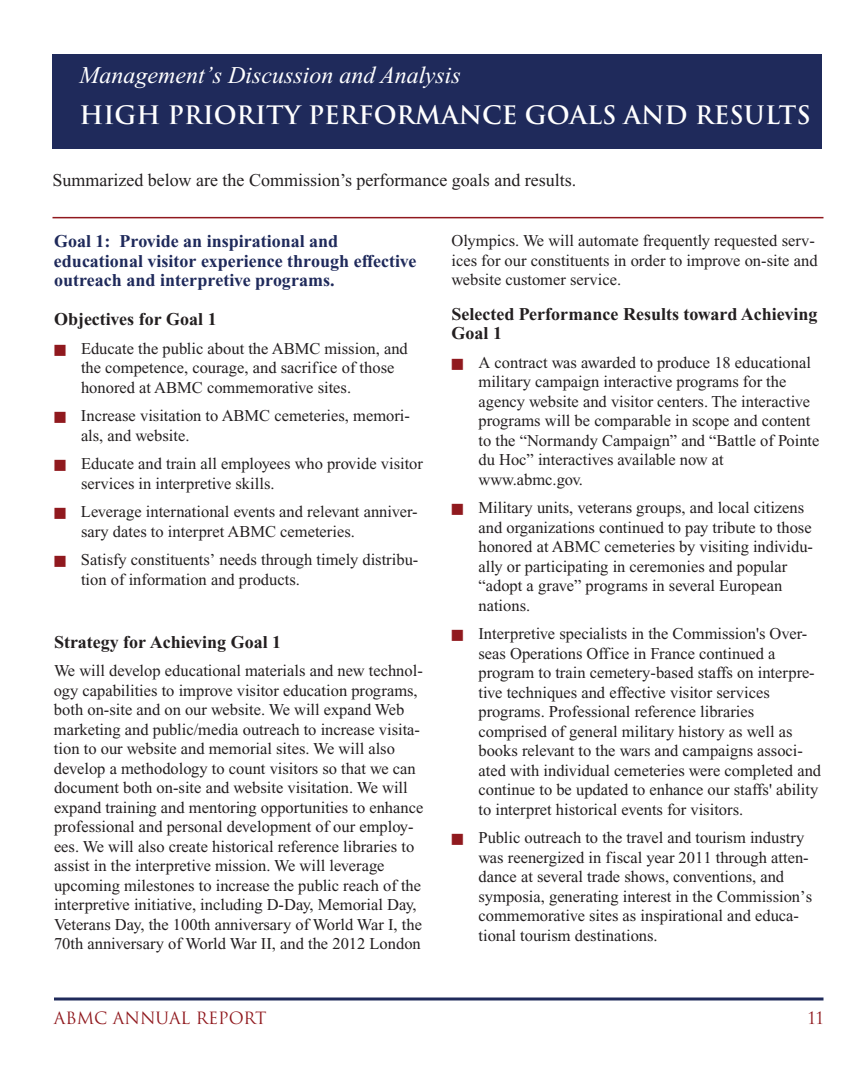
<style>
.page{position:relative;width:864px;height:1080px;background:#fff}
.page>*{position:absolute;margin:0;border:0;box-sizing:border-box;transform-origin:0 0}
.t1{font:700 24.75px "Trajan";color:#fff}
.t2{font:italic 24px "Times New Roman";color:#fff}
.t3{font:700 18px/19.5px "Times New Roman";color:#1f2a5b}
.t4{font:700 18px/19.5px "Times New Roman";color:#231f20}
.t5{font:18px "Times New Roman";color:#231f20}
.t6{font:16.5px/19.5px "Times New Roman";color:#231f20}
.t7{font:16.5px "Trajan";color:#90191e}
.s1{color:#90191e}
</style>
<div class="page">
<hr style="left:54px;top:998px;width:770px;height:2px;background:#1f2a5b">
<div style="left:52px;top:54px;width:770px;height:94px;background:#1f2a5b"></div>
<hr style="left:52px;top:217px;width:772px;height:1px;background:#90191e">
<h2 class="t2" style="left:80px;top:67px;width:383px">Management’s Discussion and Analysis</h2>
<h1 class="t1" style="left:80px;top:101px;width:733px">HIGH PRIORITY PERFORMANCE GOALS AND RESULTS</h1>
<p class="t5" style="left:52px;top:174px;width:525px">Summarized below are the Commission’s performance goals and results.</p>
<p class="t3" style="left:54px;top:234px;width:364px">Goal 1: Provide an inspirational and educational visitor experience through effective outreach and interpretive programs.</p>
<p class="t4" style="left:54px;top:312px;width:164px">Objectives for Goal 1</p>
<p class="t6" style="left:81px;top:340px;width:328px;text-indent:-27px"><span class="s1">■</span> Educate the public about the ABMC mission, and the competence, courage, and sacrifice of those honored at ABMC commemorative sites.</p>
<p class="t6" style="left:81px;top:408px;width:331px;text-indent:-27px"><span class="s1">■</span> Increase visitation to ABMC cemeteries, memori&shy;als, and website.</p>
<p class="t6" style="left:81px;top:455px;width:344px;text-indent:-27px"><span class="s1">■</span> Educate and train all employees who provide visitor services in interpretive skills.</p>
<p class="t6" style="left:81px;top:503px;width:338px;text-indent:-27px"><span class="s1">■</span> Leverage international events and relevant anniver&shy;sary dates to interpret ABMC cemeteries.</p>
<p class="t6" style="left:81px;top:551px;width:339px;text-indent:-27px"><span class="s1">■</span> Satisfy constituents’ needs through timely distribu&shy;tion of information and products.</p>
<p class="t4" style="left:54px;top:634px;width:229px">Strategy for Achieving Goal 1</p>
<p class="t6" style="left:54px;top:662px;width:371px">We will develop educational materials and new technol&shy;ogy capabilities to improve visitor education programs, both on-site and on our website. We will expand Web marketing and public/media outreach to increase visita&shy;tion to our website and memorial sites. We will also develop a methodology to count visitors so that we can document both on-site and website visitation. We will expand training and mentoring opportunities to enhance professional and personal development of our employ&shy;ees. We will also create historical reference libraries to assist in the interpretive mission. We will leverage upcoming milestones to increase the public reach of the interpretive initiative, including D-Day, Memorial Day, Veterans Day, the 100th anniversary of World War I, the 70th anniversary of World War II, and the 2012 London</p>
<p class="t6" style="left:452px;top:233px;width:368px">Olympics. We will automate frequently requested serv&shy;ices for our constituents in order to improve on-site and website customer service.</p>
<p class="t4" style="left:451px;top:306px;width:367px">Selected Performance Results toward Achieving<br>Goal 1</p>
<p class="t6" style="left:478px;top:354px;width:343px;text-indent:-27px"><span class="s1">■</span> A contract was awarded to produce 18 educational military campaign interactive programs for the agency website and visitor centers. The interactive programs will be comparable in scope and content to the “Normandy Campaign” and “Battle of Pointe du Hoc” interactives available now at www.abmc.gov.</p>
<p class="t6" style="left:478px;top:499px;width:336px;text-indent:-27px"><span class="s1">■</span> Military units, veterans groups, and local citizens and organizations continued to pay tribute to those honored at ABMC cemeteries by visiting individu&shy;ally or participating in ceremonies and popular “adopt a grave” programs in several European nations.</p>
<p class="t6" style="left:478px;top:625px;width:344px;text-indent:-27px"><span class="s1">■</span> Interpretive specialists in the Commission's Over&shy;seas Operations Office in France continued a program to train cemetery-based staffs on interpre&shy;tive techniques and effective visitor services programs. Professional reference libraries comprised of general military history as well as books relevant to the wars and campaigns associ&shy;ated with individual cemeteries were completed and continue to be updated to enhance our staffs' ability to interpret historical events for visitors.</p>
<p class="t6" style="left:478px;top:829px;width:335px;text-indent:-27px"><span class="s1">■</span> Public outreach to the travel and tourism industry was reenergized in fiscal year 2011 through atten&shy;dance at several trade shows, conventions, and symposia, generating interest in the Commission’s commemorative sites as inspirational and educa&shy;tional tourism destinations.</p>
<p class="t7" style="left:54px;top:1009px;width:214px">ABMC ANNUAL REPORT</p>
<p class="t7" style="left:808px;top:1009px;width:17px">11</p>
</div>
